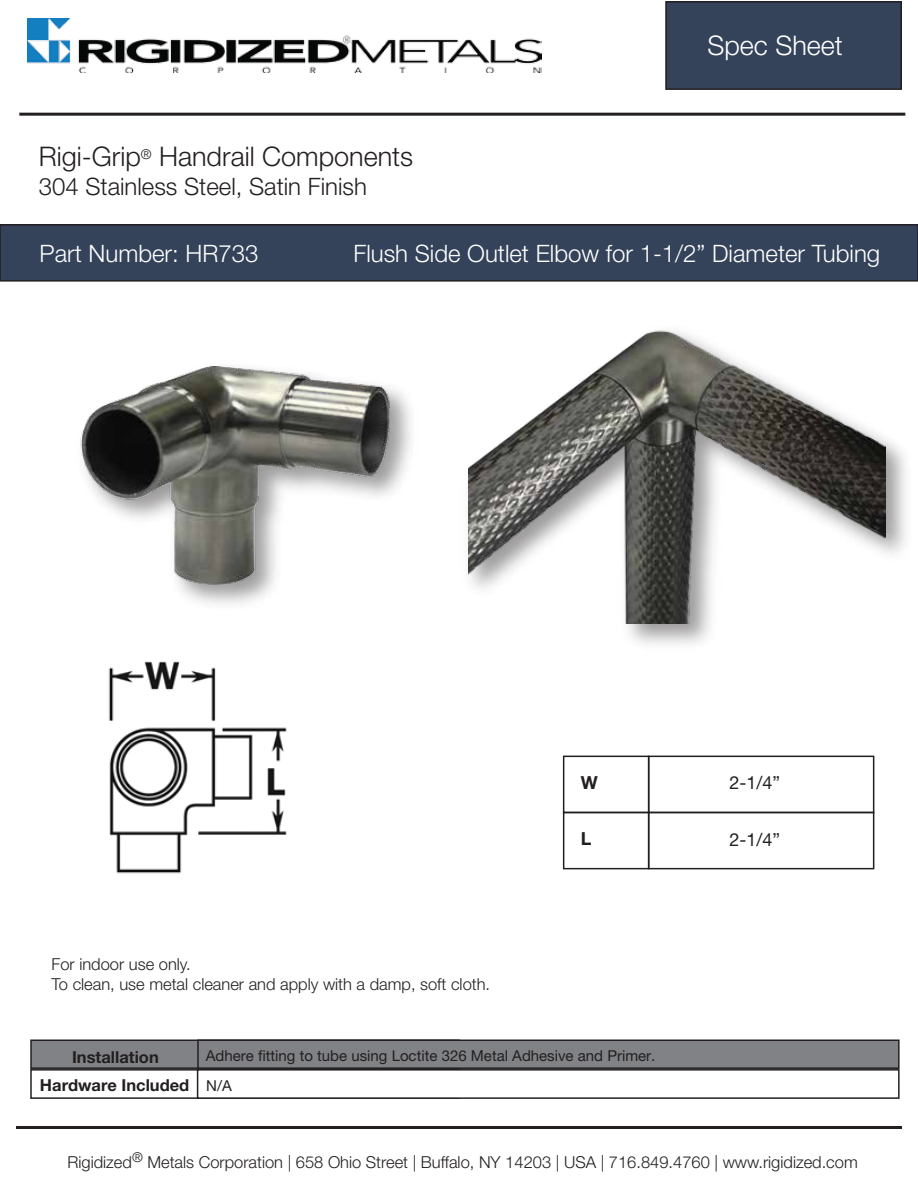
<style>
.page{position:relative;width:918px;height:1188px;background:#fff}
.page>*{position:absolute;margin:0;border:0;box-sizing:border-box;transform-origin:0 0}
.t1{font:300 27px "Helvetica Neue LT Pro";color:#231f20}
.t2{font:300 27px "Helvetica Neue LT Pro";color:#fff}
.t3{font:300 24px "Helvetica Neue LT Pro";color:#fff}
.t4{font:300 24px "Helvetica Neue LT Pro";color:#231f20}
.t5{font:18px "Helvetica Neue LT Pro";color:#231f20}
.t6{font:700 18px "Helvetica Neue LT Pro";color:#231f20}
.t7{font:300 16.5px/19.8px "Helvetica Neue LT Pro";color:#231f20}
.t8{font:700 16.5px/28.2px "Helvetica Neue LT Pro";color:#231f20;text-align:center}
.t9{font:15px/29.7px "Helvetica Neue LT Pro";color:#231f20}
</style>
<div class="page">
<img style="left:625px;top:440px;width:281px;height:205px">
<img style="left:468px;top:330px;width:418px;height:293px">
<img style="left:79px;top:366px;width:314px;height:220px">
<img style="left:108px;top:661px;width:179px;height:213px">
<div style="left:0;top:225px;width:918px;height:56px;background:#34435a"></div>
<div style="left:0;top:224px;width:918px;height:58px;border:2px solid #231f20"></div>
<img style="left:28px;top:19px;width:513px;height:53px">
<div style="left:666px;top:2px;width:235px;height:87px;background:#34435a"></div>
<div style="left:665px;top:1px;width:237px;height:89px;border:2px solid #231f20"></div>
<hr style="left:19px;top:113px;width:886px;height:3px;background:#231f20">
<hr style="left:16px;top:1126px;width:886px;height:3px;background:#231f20">
<div style="left:563px;top:756px;width:86px;height:57px;border:2px solid #231f20"></div>
<div style="left:648px;top:756px;width:226px;height:57px;border:2px solid #231f20"></div>
<div style="left:563px;top:812px;width:86px;height:57px;border:2px solid #231f20"></div>
<div style="left:648px;top:812px;width:226px;height:57px;border:2px solid #231f20"></div>
<div style="left:30px;top:1040px;width:430px;height:29px;background:#808285;border:2px solid #231f20"></div>
<div style="left:197px;top:1040px;width:703px;height:29px;background:#808285;border:2px solid #231f20"></div>
<div style="left:30px;top:1069px;width:430px;height:30px;background:#fff;border:2px solid #231f20"></div>
<div style="left:197px;top:1069px;width:703px;height:30px;background:#fff;border:2px solid #231f20"></div>
<h1 class="t1" style="left:39px;top:140px;width:376px">Rigi-Grip<sup>®</sup> Handrail Components</h1>
<h2 class="t4" style="left:39px;top:172px;width:330px">304 Stainless Steel, Satin Finish</h2>
<h1 class="t2" style="left:707px;top:29px;width:137px">Spec Sheet</h1>
<h2 class="t3" style="left:40px;top:238px;width:220px">Part Number: HR733</h2>
<h2 class="t3" style="left:353px;top:238px;width:528px">Flush Side Outlet Elbow for 1-1/2” Diameter Tubing</h2>
<p class="t6" style="left:581px;top:772px;width:18px">W</p>
<p class="t7" style="left:52px;top:954px;width:440px">For indoor use only.<br>To clean, use metal cleaner and apply with a damp, soft cloth.</p>
<p class="t6" style="left:581px;top:827px;width:12px">L</p>
<p class="t8" style="left:40px;top:1042px;width:151px">Installation<br>Hardware Included</p>
<p class="t9" style="left:206px;top:1041px;width:451px">Adhere fitting to tube using Loctite 326 Metal Adhesive and Primer.<br>N/A</p>
<p class="t5" style="left:729px;top:772px;width:52px">2-1/4”</p>
<p class="t5" style="left:729px;top:829px;width:52px">2-1/4”</p>
<p class="t7" style="left:68px;top:1152px;width:792px">Rigidized<sup>®</sup> Metals Corporation | 658 Ohio Street | Buffalo, NY 14203 | USA | 716.849.4760 | www.rigidized.com</p>
</div>
